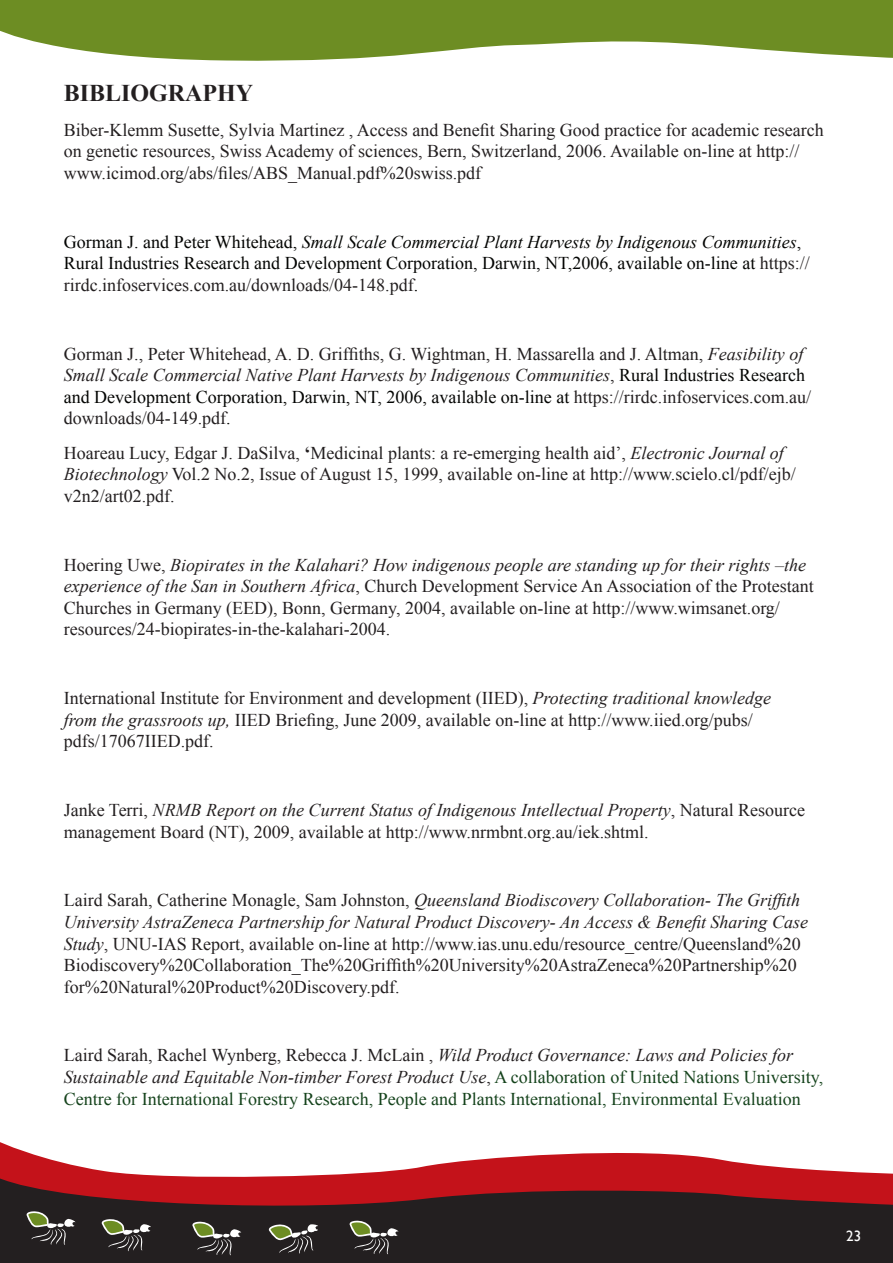
<style>
.page{position:relative;width:893px;height:1263px;background:#fff}
.page>*{position:absolute;margin:0;border:0;box-sizing:border-box;transform-origin:0 0}
.t1{font:700 24px "Times New Roman";color:#231f20}
.t2{font:18px/21.6px "Times New Roman";color:#231f20}
.t3{font:18px/21.6px "Times New Roman";color:#15431c}
.t4{font:18px/21.6px "Times New Roman";color:#040503}
.t5{font:15px "Gill Sans";color:#fff}
.s1{font-style:italic}
.s2{color:#231f20}
.s3{color:#040503}
.s4{font-weight:700}
.s5{font-style:italic;color:#231f20}
</style>
<div class="page">
<svg style="left:0;top:1142px;width:893px;height:35px"></svg>
<svg style="left:0;top:1177px;width:893px;height:86px;background:#4e1b1e"></svg>
<svg style="left:26px;top:1210px;width:50px;height:36px;background:#4c4c43"></svg>
<svg style="left:102px;top:1218px;width:49px;height:34px;background:#505046"></svg>
<svg style="left:192px;top:1221px;width:49px;height:35px;background:#4e4f45"></svg>
<svg style="left:269px;top:1223px;width:50px;height:31px;background:#535449"></svg>
<svg style="left:349px;top:1220px;width:50px;height:35px;background:#4d4e44"></svg>
<svg style="left:0;top:0;width:893px;height:61px;fill:#6d8d23"></svg>
<h1 class="t1" style="left:64px;top:77px;width:191px">BIBLIOGRAPHY</h1>
<p class="t2" style="left:64px;top:119px;width:761px">Biber-Klemm Susette, Sylvia Martinez , Access and Benefit Sharing Good practice for academic research on genetic resources, Swiss Academy of sciences, Bern, Switzerland, 2006. Available on-line at http:// www.icimod.org/abs/files/ABS_Manual.pdf%20swiss.pdf</p>
<p class="t4" style="left:64px;top:230px;width:747px">Gorman J. and Peter Whitehead, <span class="s1">Small Scale Commercial Plant Harvests by Indigenous Communities</span>,<br>Rural Industries Research and Development Corporation, Darwin, NT,2006, available on-line at <span class="s2">https:// rirdc.infoservices.com.au/downloads/04-148.pdf</span>.</p>
<p class="t2" style="left:64px;top:342px;width:749px">Gorman J., Peter Whitehead, A. D. Griffiths, G. Wightman, H. Massarella and J. Altman, <span class="s1">Feasibility of Small Scale Commercial Native Plant Harvests by Indigenous Communities</span>, <span class="s3">Rural Industries Research and Development Corporation, Darwin, NT, 2006, available on-line at</span> https://rirdc.infoservices.com.au/ downloads/04-149.pdf<span class="s3">.</span></p>
<p class="t2" style="left:64px;top:442px;width:734px">Hoareau Lucy, Edgar J. DaSilva, <span class="s4">‘</span>Medicinal plants: a re-emerging health aid’, <span class="s1">Electronic Journal of<br>Biotechnology</span> Vol.2 No.2, Issue of August 15, 1999, available on-line at http://www.scielo.cl/pdf/ejb/ v2n2/art02.pdf.</p>
<p class="t2" style="left:64px;top:553px;width:752px">Hoering Uwe, <span class="s1">Biopirates in the Kalahari? How indigenous people are standing up for their rights –the experience of the San in Southern Africa</span>, Church Development Service An Association of the Protestant Churches in Germany (EED), Bonn, Germany, 2004, available on-line at http://www.wimsanet.org/ resources/24-biopirates-in-the-kalahari-2004.</p>
<p class="t2" style="left:64px;top:687px;width:709px">International Institute for Environment and development (IIED), <span class="s1">Protecting traditional knowledge from the grassroots up,</span> IIED Briefing, June 2009, available on-line at http://www.iied.org/pubs/ pdfs/17067IIED.pdf.</p>
<p class="t2" style="left:64px;top:799px;width:743px">Janke Terri, <span class="s1">NRMB Report on the Current Status of Indigenous Intellectual Property</span>, Natural Resource management Board (NT), 2009, available at http://www.nrmbnt.org.au/iek.shtml.</p>
<p class="t2" style="left:64px;top:889px;width:746px">Laird Sarah, Catherine Monagle, Sam Johnston, <span class="s1">Queensland Biodiscovery Collaboration- The Griffith University AstraZeneca Partnership for Natural Product Discovery- An Access &amp; Benefit Sharing Case Study</span>, UNU-IAS Report, available on-line at http://www.ias.unu.edu/resource_centre/Queensland%20<br>Biodiscovery%20Collaboration_The%20Griffith%20University%20AstraZeneca%20Partnership%20 for%20Natural%20Product%20Discovery.pdf.</p>
<p class="t3" style="left:64px;top:1044px;width:761px"><span class="s2">Laird Sarah, Rachel Wynberg, Rebecca J. McLain ,</span> <span class="s5">Wild Product Governance: Laws and Policies for<br>Sustainable and Equitable Non-timber Forest Product Use</span><span class="s2">,</span> A collaboration of United Nations University,<br>Centre for International Forestry Research, People and Plants International, Environmental Evaluation</p>
<p class="t5" style="left:846px;top:1227px;width:16px">23</p>
</div>
